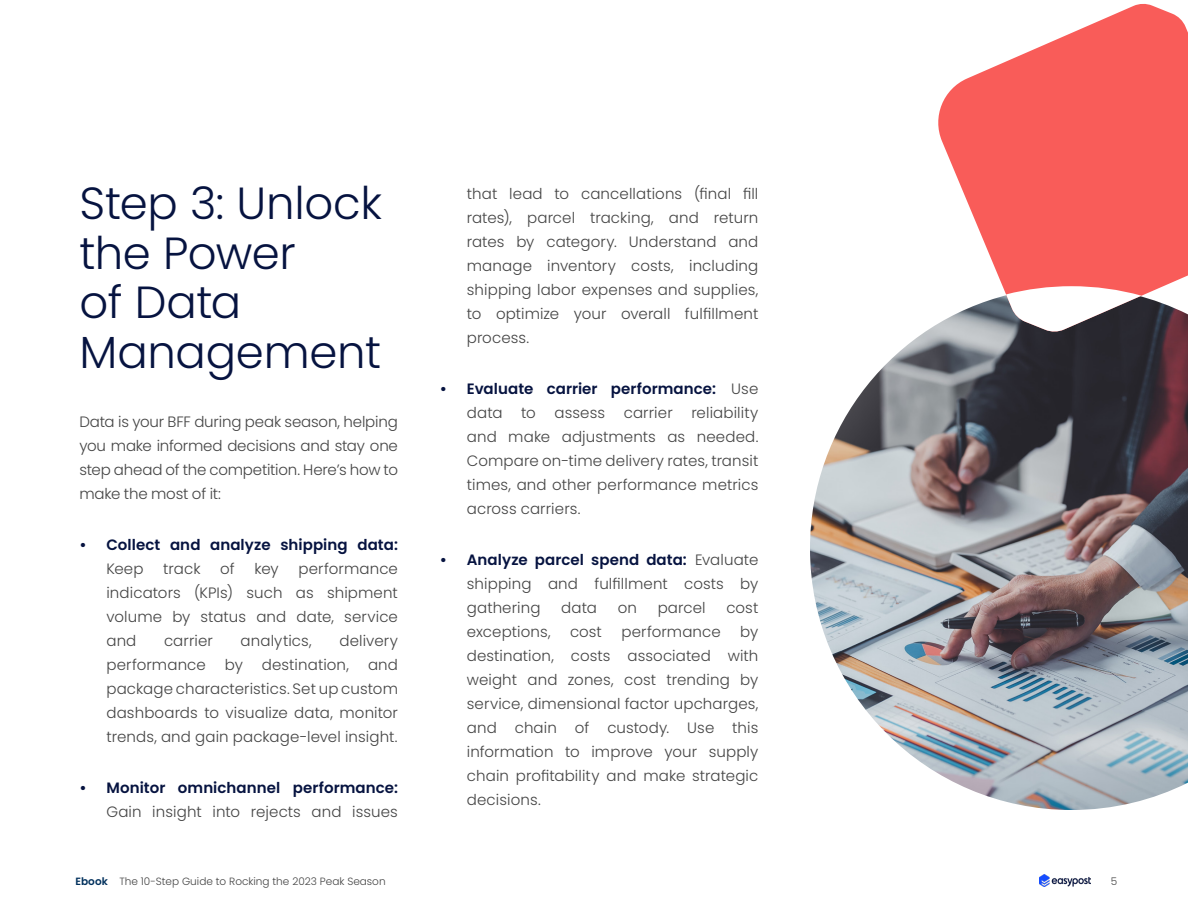
<style>
.page{position:relative;width:1188px;height:918px;background:#fff}
.page>*{position:absolute;margin:0;border:0;box-sizing:border-box;transform-origin:0 0}
.Heading_2{font:300 45px/49.5px "Poppins";letter-spacing:-.005em;color:#061340}
.Paragraph{font:300 15px/24px "Poppins";letter-spacing:.005em;color:#444;text-align:justify}
.t1{font:600 15px/24px "Poppins";letter-spacing:.005em;color:#061340}
.t2{font:300 10.5px "Poppins";color:#444}
.s1{font-weight:300;color:#444}
.s2{font-weight:600;color:#061340}
.s3{font-weight:600;color:#00305c}
</style>
<div class="page">
<img style="left:1039px;top:875px;width:52px;height:12px">
<img style="left:810px;top:327px;width:378px;height:483px">
<svg style="left:932px;top:3px;width:256px;height:329px;fill:#f95c59"></svg>
<svg style="left:1006px;top:286px;width:136px;height:46px"></svg>
<p class="Heading_2" style="left:79px;top:179px;width:304px">Step 3: Unlock the Power<br>of Data<br>Management</p>
<p class="Paragraph" style="left:79px;top:410px;width:320px">Data is your BFF during peak season, helping you make informed decisions and stay one step ahead of the competition. Here’s how to make the most of it:</p>
<p class="t1" style="left:106px;top:533px;width:293px;text-indent:-27px">• Collect and analyze shipping data:<br><span class="s1">Keep</span></p>
<p class="Paragraph" style="left:106px;top:557px;width:293px;text-indent:192px">performance indicators (KPIs) such as shipment volume by status and date, service and</p>
<p class="Paragraph" style="left:163px;top:557px;width:39px">track</p>
<p class="Paragraph" style="left:220px;top:557px;width:16px">of</p>
<p class="Paragraph" style="left:255px;top:557px;width:26px">key</p>
<p class="Paragraph" style="left:164px;top:629px;width:50px">carrier</p>
<p class="Paragraph" style="left:241px;top:629px;width:73px">analytics,</p>
<p class="Paragraph" style="left:339px;top:629px;width:60px">delivery</p>
<p class="Paragraph" style="left:106px;top:653px;width:101px">performance</p>
<p class="Paragraph" style="left:225px;top:653px;width:20px">by</p>
<p class="Paragraph" style="left:262px;top:653px;width:89px">destination,</p>
<p class="Paragraph" style="left:106px;top:653px;width:293px;text-indent:262px">and package characteristics. Set up custom dashboards to visualize data, monitor trends, and gain package-level insight.</p>
<p class="t1" style="left:79px;top:776px;width:320px;text-align:right">• Monitor omnichannel performance:<br><span class="s1">Gain insight into rejects and issues</span></p>
<p class="Paragraph" style="left:467px;top:182px;width:293px">that lead to cancellations (final fill rates), parcel tracking, and return rates by category. Understand and manage inventory costs, including shipping labor expenses and supplies, to optimize your overall fulfillment process.</p>
<p class="Paragraph" style="left:467px;top:377px;width:293px;text-indent:-27px"><span class="s2">• Evaluate carrier performance:</span> Use data to assess carrier reliability and make adjustments as needed.<br>Compare on-time delivery rates, transit times, and other performance metrics across carriers.</p>
<p class="Paragraph" style="left:467px;top:548px;width:293px;text-indent:-27px"><span class="s2">• Analyze parcel spend data:</span> Evaluate shipping and fulfillment costs by gathering</p>
<p class="Paragraph" style="left:561px;top:596px;width:37px">data</p>
<p class="Paragraph" style="left:618px;top:596px;width:21px">on</p>
<p class="Paragraph" style="left:658px;top:596px;width:49px">parcel</p>
<p class="Paragraph" style="left:726px;top:596px;width:33px">cost</p>
<p class="Paragraph" style="left:467px;top:620px;width:85px">exceptions,</p>
<p class="Paragraph" style="left:570px;top:620px;width:33px">cost</p>
<p class="Paragraph" style="left:621px;top:620px;width:101px">performance</p>
<p class="Paragraph" style="left:467px;top:620px;width:293px;text-indent:273px">by destination, costs associated with weight and zones, cost trending by service, dimensional factor upcharges, and chain of custody. Use this information to improve your supply chain profitability and make strategic decisions.</p>
<p class="t2" style="left:76px;top:875px;width:312px"><span class="s3">Ebook</span> The 10-Step Guide to Rocking the 2023 Peak Season</p>
<p class="t2" style="left:1111px;top:875px;width:8px">5</p>
</div>
